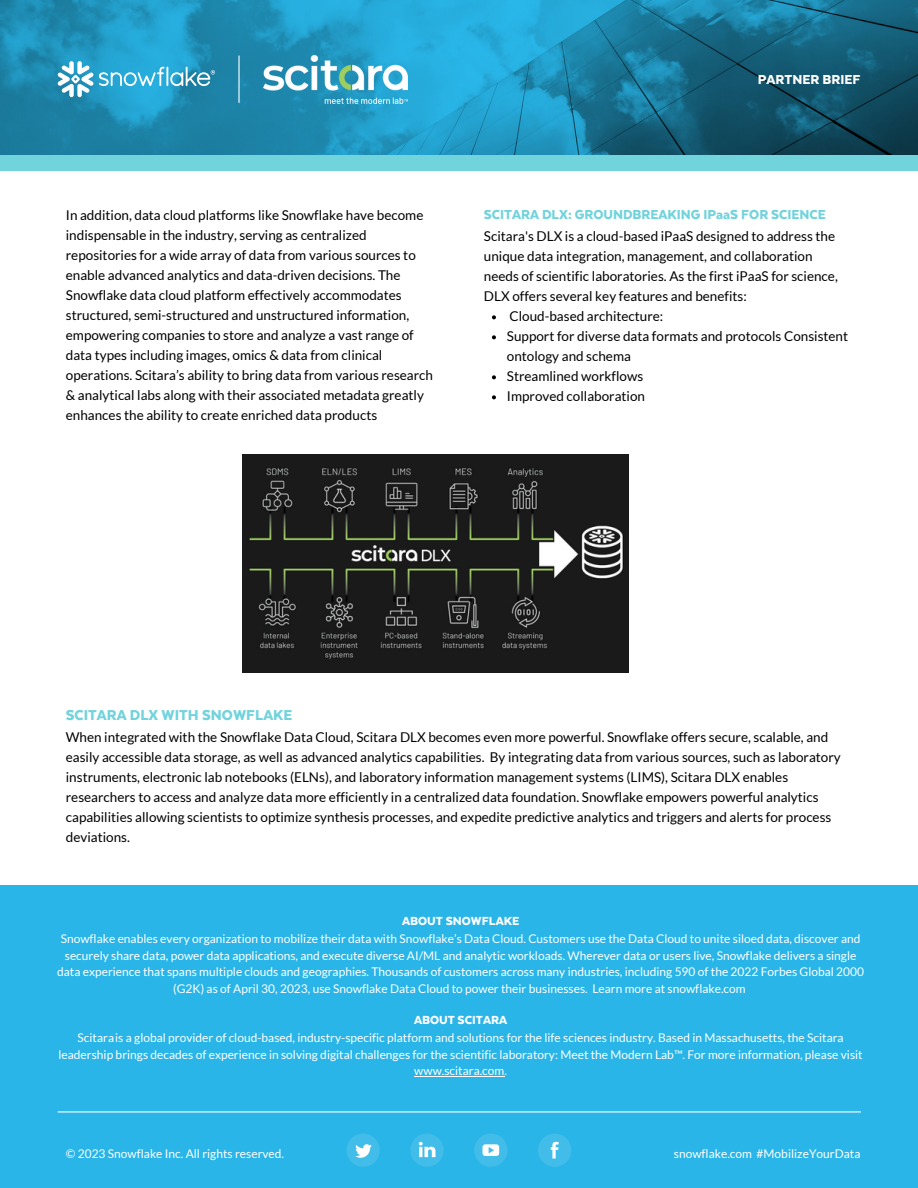
<style>
.page{position:relative;width:918px;height:1188px;background:#fff}
.page>*{position:absolute;margin:0;border:0;box-sizing:border-box;transform-origin:0 0}
.t1{font:900 16.5px "Texta";color:#71d3dc}
.t2{font:900 15px "Texta";color:#71d3dc}
.t3{font:900 15px "Texta";color:#fff}
.t4{font:13.5px/20px "Lato";color:#000}
.t5{font:900 13.5px "Texta";color:#fff}
.t6{font:12px/16.6px "Lato";color:#fff;text-align:center}
</style>
<div class="page">
<div style="left:0;top:885px;width:918px;height:303px;background:#29b5e8"></div>
<div style="left:346px;top:1134px;width:34px;height:33px;background:#42bce9;border-radius:50%"></div>
<svg style="left:355px;top:1144px;width:17px;height:14px"></svg>
<div style="left:538px;top:1134px;width:33px;height:33px;background:#42bce9;border-radius:16px"></div>
<svg style="left:551px;top:1142px;width:8px;height:17px"></svg>
<div style="left:410px;top:1134px;width:34px;height:33px;background:#42bce9;border-radius:50%"></div>
<svg style="left:419px;top:1142px;width:16px;height:15px"></svg>
<div style="left:474px;top:1134px;width:34px;height:33px;background:#42bce9;border-radius:50%"></div>
<svg style="left:483px;top:1144px;width:16px;height:12px"></svg>
<hr style="left:58px;top:1111px;width:803px;height:2px;background:#fff">
<img style="left:0;top:0;width:918px;height:156px">
<svg style="left:58px;top:61px;width:157px;height:36px;background:#4fb0d2"></svg>
<hr style="left:238px;top:56px;width:2px;height:47px;background:#fff">
<div style="left:0;top:156px;width:918px;height:15px;background:#71d3dc"></div>
<img style="left:263px;top:56px;width:144px;height:48px">
<img style="left:243px;top:455px;width:386px;height:217px">
<svg style="left:492px;top:315px;width:4px;height:4px"></svg>
<svg style="left:492px;top:335px;width:4px;height:4px"></svg>
<svg style="left:492px;top:375px;width:4px;height:4px"></svg>
<svg style="left:492px;top:395px;width:4px;height:4px"></svg>
<hr style="left:414px;top:1076px;width:90px;height:1px;background:#fff">
<p class="t4" style="left:66px;top:204px;width:369px">In addition, data cloud platforms like Snowflake have become indispensable in the industry, serving as centralized repositories for a wide array of data from various sources to enable advanced analytics and data-driven decisions. The Snowflake data cloud platform effectively accommodates structured, semi-structured and unstructured information, empowering companies to store and analyze a vast range of data types including images, omics &amp; data from clinical operations. Scitara’s ability to bring data from various research &amp; analytical labs along with their associated metadata greatly enhances the ability to create enriched data products</p>
<p class="t3" style="left:758px;top:68px;width:104px">PARTNER BRIEF</p>
<p class="t2" style="left:484px;top:204px;width:343px">SCITARA DLX: GROUNDBREAKING IPaaS FOR SCIENCE</p>
<p class="t4" style="left:484px;top:226px;width:355px">Scitara's DLX is a cloud-based iPaaS designed to address the unique data integration, management, and collaboration needs of scientific laboratories. As the first iPaaS for science, DLX offers several key features and benefits:</p>
<p class="t4" style="left:510px;top:306px;width:155px">Cloud-based architecture:</p>
<p class="t4" style="left:507px;top:326px;width:343px">Support for diverse data formats and protocols Consistent ontology and schema</p>
<p class="t4" style="left:507px;top:366px;width:138px">Streamlined workflows</p>
<p class="t4" style="left:507px;top:386px;width:140px">Improved collaboration</p>
<p class="t1" style="left:66px;top:703px;width:228px">SCITARA DLX WITH SNOWFLAKE</p>
<p class="t4" style="left:66px;top:727px;width:776px">When integrated with the Snowflake Data Cloud, Scitara DLX becomes even more powerful. Snowflake offers secure, scalable, and easily accessible data storage, as well as advanced analytics capabilities. By integrating data from various sources, such as laboratory instruments, electronic lab notebooks (ELNs), and laboratory information management systems (LIMS), Scitara DLX enables researchers to access and analyze data more efficiently in a centralized data foundation. Snowflake empowers powerful analytics capabilities allowing scientists to optimize synthesis processes, and expedite predictive analytics and triggers and alerts for process deviations.</p>
<p class="t5" style="left:402px;top:911px;width:119px">ABOUT SNOWFLAKE</p>
<p class="t6" style="left:57px;top:930px;width:808px">Snowflake enables every organization to mobilize their data with Snowflake’s Data Cloud. Customers use the Data Cloud to unite siloed data, discover and securely share data, power data applications, and execute diverse AI/ML and analytic workloads. Wherever data or users live, Snowflake delivers a single data experience that spans multiple clouds and geographies. Thousands of customers across many industries, including 590 of the 2022 Forbes Global 2000 (G2K) as of April 30, 2023, use Snowflake Data Cloud to power their businesses. Learn more at snowflake.com</p>
<p class="t5" style="left:414px;top:1010px;width:95px">ABOUT SCITARA</p>
<p class="t6" style="left:59px;top:1029px;width:806px">Scitarais a global provider of cloud-based, industry-specific platform and solutions for the life sciences industry. Based in Massachusetts, the Scitara leadership brings decades of experience in solving digital challenges for the scientific laboratory: Meet the Modern Lab™. For more information, please visit www.scitara.com.</p>
<p class="t6" style="left:66px;top:1145px;width:220px">© 2023 Snowflake Inc. All rights reserved.</p>
<p class="t6" style="left:674px;top:1145px;width:188px">snowflake.com #MobilizeYourData</p>
</div>
